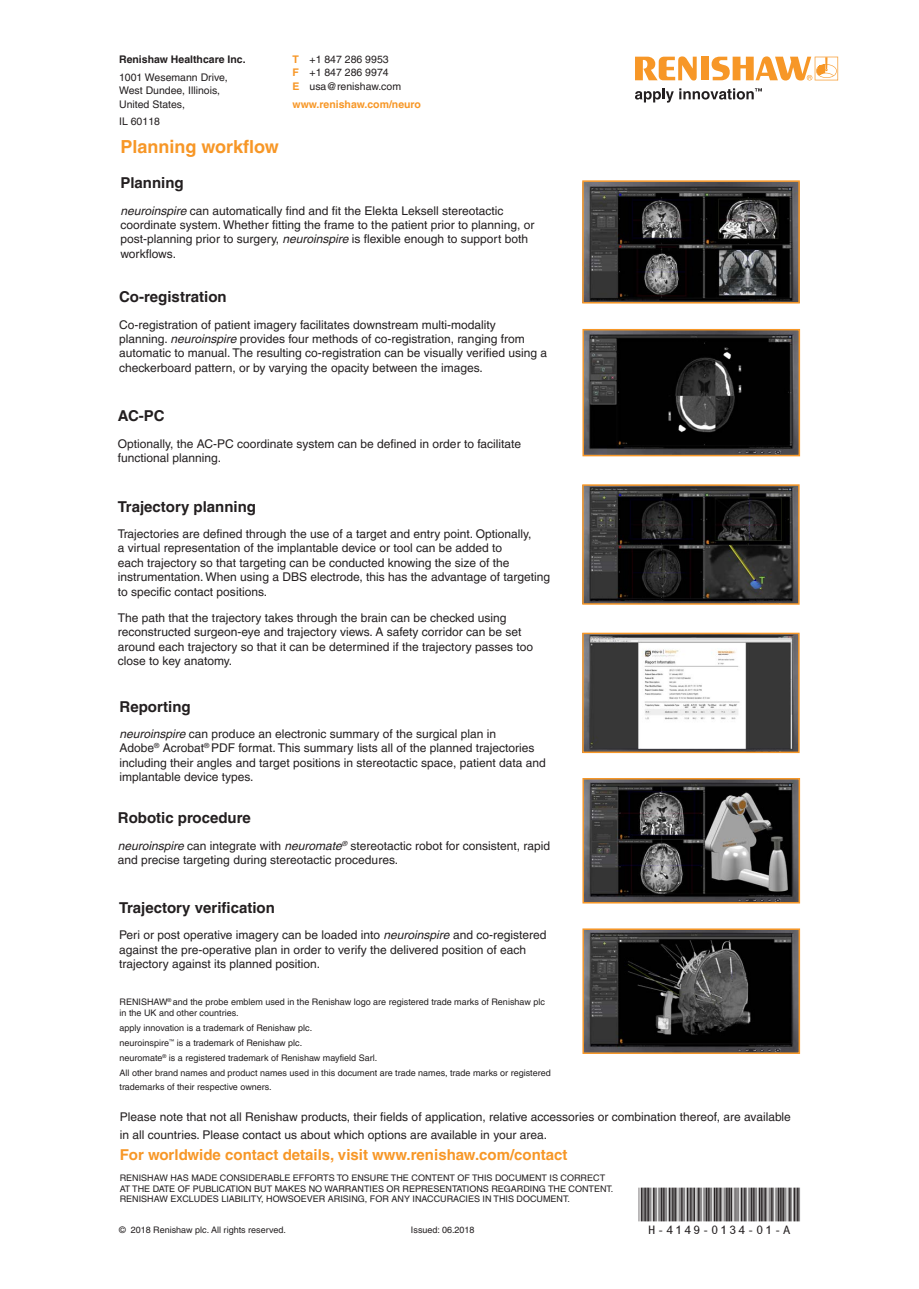
<style>
.page{position:relative;width:919px;height:1289px;background:#fff}
.page>*{position:absolute;margin:0;border:0;box-sizing:border-box;transform-origin:0 0}
.Barcode{font:48px "MBH16 B";color:#231f20}
.Heading_12pt_Orange{font:700 18px "Helvetica LT Pro";color:#f79727}
.Body_text{font:700 15px "Helvetica LT Pro";color:#f79727}
.Heading_10pt{font:700 15px "Helvetica LT Pro";color:#231f20}
.Body_Text_8pt{font:700 15px "Helvetica LT Pro";color:#231f20}
.Body_Text_8pt-2{font:12px/14.4px "Helvetica LT Pro";color:#231f20}
.Body_text-2{font:12px/18px "Helvetica LT Pro";color:#231f20}
.Address{font:10.5px/13.5px "Helvetica LT Pro";color:#231f20}
.Contact_Details{font:10.5px/13.5px "Helvetica LT Pro";color:#231f20}
.Address-2{font:700 10.5px "Helvetica LT Pro";color:#231f20}
.Contact_Details-2{font:700 10.5px "Helvetica LT Pro";color:#f79727}
.Body_Text_8pt-3{font:9px/10.8px "Helvetica LT Pro";color:#231f20}
.Disclaimer{font:9px/10.8px "Helvetica LT Pro";color:#231f20}
.Small_print{font:9px "Helvetica LT Pro";color:#231f20}
.s1{font-weight:700;color:#f79727}
.s2{font-style:italic}
</style>
<div class="page">
<svg style="left:635px;top:88px;width:38px;height:15px"></svg>
<svg style="left:635px;top:56px;width:61px;height:24px"></svg>
<div style="left:701px;top:57px;width:7px;height:23px;background:#f79727"></div>
<svg style="left:711px;top:56px;width:127px;height:24px"></svg>
<svg style="left:679px;top:88px;width:83px;height:12px"></svg>
<img style="left:585px;top:183px;width:211px;height:117px">
<div style="left:582px;top:180px;width:217px;height:123px;border:2px solid #f79727"></div>
<img style="left:585px;top:332px;width:212px;height:121px">
<div style="left:582px;top:329px;width:218px;height:127px;border:2px solid #f79727"></div>
<img style="left:585px;top:635px;width:211px;height:115px">
<div style="left:582px;top:632px;width:217px;height:121px;border:2px solid #f79727"></div>
<img style="left:585px;top:931px;width:212px;height:119px">
<div style="left:582px;top:928px;width:218px;height:125px;border:2px solid #f79727"></div>
<img style="left:585px;top:781px;width:212px;height:119px">
<div style="left:582px;top:778px;width:218px;height:125px;border:2px solid #f79727"></div>
<img style="left:585px;top:487px;width:211px;height:114px">
<div style="left:582px;top:484px;width:217px;height:120px;border:2px solid #f79727"></div>
<p class="Address-2" style="left:119px;top:53px;width:128px">Renishaw Healthcare Inc.</p>
<p class="Address" style="left:119px;top:70px;width:110px">1001 Wesemann Drive,<br>West Dundee, Illinois,<br>United States,</p>
<p class="Address" style="left:119px;top:115px;width:42px">IL 60118</p>
<p class="Contact_Details" style="left:292px;top:52px;width:110px"><span class="s1">T</span> +1 847 286 9953<br><span class="s1">F</span> +1 847 286 9974<br><span class="s1">E</span> usa@renishaw.com</p>
<p class="Contact_Details-2" style="left:292px;top:97px;width:130px">www.renishaw.com/neuro</p>
<p class="Heading_12pt_Orange" style="left:120px;top:136px;width:160px">Planning workflow</p>
<p class="Heading_10pt" style="left:120px;top:174px;width:65px">Planning</p>
<p class="Body_Text_8pt-2" style="left:120px;top:203px;width:415px"><span class="s2">neuroinspire</span> can automatically find and fit the Elekta Leksell stereotactic coordinate system. Whether fitting the frame to the patient prior to planning, or post-planning prior to surgery, <span class="s2">neuroinspire</span> is flexible enough to support both workflows.</p>
<p class="Heading_10pt" style="left:119px;top:288px;width:109px">Co-registration</p>
<p class="Body_Text_8pt-2" style="left:119px;top:317px;width:429px">Co-registration of patient imagery facilitates downstream multi-modality planning. <span class="s2">neuroinspire</span> provides four methods of co-registration, ranging from automatic to manual. The resulting co-registration can be visually verified using a checkerboard pattern, or by varying the opacity between the images.</p>
<p class="Body_Text_8pt" style="left:118px;top:407px;width:48px">AC-PC</p>
<p class="Body_Text_8pt-2" style="left:118px;top:436px;width:404px">Optionally, the AC-PC coordinate system can be defined in order to facilitate functional planning.</p>
<p class="Body_Text_8pt" style="left:118px;top:497px;width:140px">Trajectory planning</p>
<p class="Body_Text_8pt-2" style="left:118px;top:526px;width:434px">Trajectories are defined through the use of a target and entry point. Optionally,<br>a virtual representation of the implantable device or tool can be added to<br>each trajectory so that targeting can be conducted knowing the size of the instrumentation. When using a DBS electrode, this has the advantage of targeting to specific contact positions.</p>
<p class="Body_Text_8pt-2" style="left:118px;top:610px;width:416px">The path that the trajectory takes through the brain can be checked using reconstructed surgeon-eye and trajectory views. A safety corridor can be set around each trajectory so that it can be determined if the trajectory passes too close to key anatomy.</p>
<p class="Heading_10pt" style="left:119px;top:697px;width:73px">Reporting</p>
<p class="Body_Text_8pt-2" style="left:119px;top:726px;width:428px"><span class="s2">neuroinspire</span> can produce an electronic summary of the surgical plan in<br>Adobe<sup>®</sup> Acrobat<sup>®</sup> PDF format. This summary lists all of the planned trajectories including their angles and target positions in stereotactic space, patient data and implantable device types.</p>
<p class="Heading_10pt" style="left:118px;top:809px;width:135px">Robotic procedure</p>
<p class="Body_Text_8pt-2" style="left:118px;top:838px;width:433px"><span class="s2">neuroinspire</span> can integrate with <span class="s2">neuromate</span><sup>®</sup> stereotactic robot for consistent, rapid and precise targeting during stereotactic procedures.</p>
<p class="Body_Text_8pt" style="left:119px;top:898px;width:157px">Trajectory verification</p>
<p class="Body_Text_8pt-2" style="left:119px;top:927px;width:429px">Peri or post operative imagery can be loaded into <span class="s2">neuroinspire</span> and co-registered against the pre-operative plan in order to verify the delivered position of each trajectory against its planned position.</p>
<p class="Body_Text_8pt-3" style="left:119px;top:996px;width:427px">RENISHAW<sup>®</sup> and the probe emblem used in the Renishaw logo are registered trade marks of Renishaw plc in the UK and other countries.</p>
<p class="Body_Text_8pt-3" style="left:119px;top:1022px;width:194px">apply innovation is a trademark of Renishaw plc.</p>
<p class="Body_Text_8pt-3" style="left:119px;top:1037px;width:184px">neuroinspire<sup>™</sup> is a trademark of Renishaw plc.</p>
<p class="Body_Text_8pt-3" style="left:119px;top:1052px;width:259px">neuromate<sup>®</sup> is a registered trademark of Renishaw mayfield Sarl.</p>
<p class="Body_Text_8pt-3" style="left:119px;top:1066px;width:432px">All other brand names and product names used in this document are trade names, trade marks or registered</p>
<p class="Body_Text_8pt-3" style="left:119px;top:1081px;width:154px">trademarks of their respective owners.</p>
<p class="Body_text-2" style="left:120px;top:1108px;width:672px">Please note that not all Renishaw products, their fields of application, relative accessories or combination thereof, are available in all countries. Please contact us about which options are available in your area.</p>
<p class="Body_text" style="left:120px;top:1145px;width:449px">For worldwide contact details, visit www.renishaw.com/contact</p>
<p class="Disclaimer" style="left:120px;top:1172px;width:495px">RENISHAW HAS MADE CONSIDERABLE EFFORTS TO ENSURE THE CONTENT OF THIS DOCUMENT IS CORRECT<br>AT THE DATE OF PUBLICATION BUT MAKES NO WARRANTIES OR REPRESENTATIONS REGARDING THE CONTENT.<br>RENISHAW EXCLUDES LIABILITY, HOWSOEVER ARISING, FOR ANY INACCURACIES IN THIS DOCUMENT.</p>
<p class="Small_print" style="left:119px;top:1224px;width:168px">© 2018 Renishaw plc. All rights reserved.</p>
<p class="Small_print" style="left:411px;top:1224px;width:65px">Issued: 06.2018</p>
<p class="Barcode" style="left:647px;top:1188px;width:145px">H-4149-0134-01-A</p>
</div>
